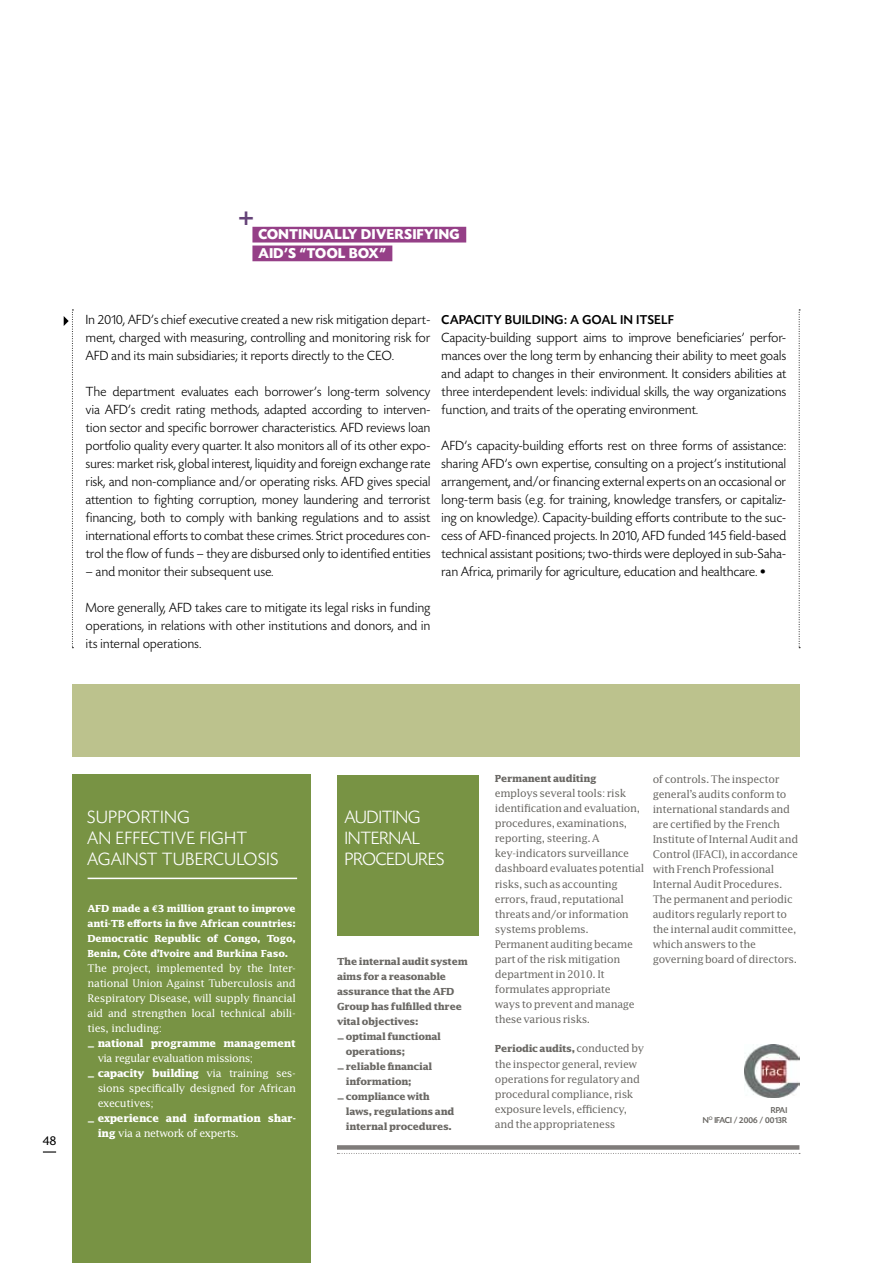
<style>
.page{position:relative;width:893px;height:1263px;background:#fff}
.page>*{position:absolute;margin:0;border:0;box-sizing:border-box;transform-origin:0 0}
.t1{font:700 23.4px "Lucida";color:#654378}
.t2{font:300 18.75px/21px "Today SH";letter-spacing:.04em;color:#fff}
.t3{font:300 18.75px/21px "Today SH";letter-spacing:.01em;color:#fff}
.t4{font:700 15px/18.8px "Today SH";letter-spacing:.04em;color:#fff}
.t5{font:300 13.95px/18px "Today SH";letter-spacing:.025em;color:#000;text-align:justify}
.t6{font:500 13.5px "Today SH";letter-spacing:.05em;color:#000}
.t7{font:13.5px "Today SH";color:#000}
.t8{font:10.5px/15px "Lucida";letter-spacing:-.03em;color:#6a6864}
.t9{font:10.5px/15px "Lucida";letter-spacing:-.03em;color:#fff;text-align:justify}
.t10{font:700 10.5px/15px "Lucida";letter-spacing:-.03em;color:#fff}
.t11{font:700 9.75px "Lucida";letter-spacing:-.03em;color:#6a6864}
.t12{font:700 9.75px/15px "Lucida";letter-spacing:-.02em;color:#fff;text-align:justify}
.t13{font:500 9px/10.5px "Today SH";letter-spacing:.015em;color:#6a6864;text-align:right}
.s1{font-weight:900}
.s2{font-family:"Euro Mono"}
.s3{font-weight:400}
.s4{font-size:10.5px}
.s5{font-weight:400;font-size:10.5px}
</style>
<div class="page">
<svg style="left:43px;top:1151px;width:13px;height:1px"></svg>
<svg style="left:799px;top:310px;width:1px;height:338px"></svg>
<svg style="left:64px;top:310px;width:9px;height:338px"></svg>
<div style="left:72px;top:775px;width:239px;height:488px;background:#789344"></div>
<div style="left:252px;top:227px;width:214px;height:15px;background:#953f87"></div>
<div style="left:252px;top:245px;width:140px;height:16px;background:#953f87"></div>
<svg style="left:337px;top:1153px;width:463px;height:1px"></svg>
<div style="left:337px;top:1145px;width:462px;height:5px;background:#7f7c7a"></div>
<div style="left:337px;top:775px;width:142px;height:161px;background:#789344"></div>
<hr style="left:88px;top:878px;width:209px;height:1px;background:#fff">
<img style="left:745px;top:1045px;width:54px;height:53px">
<div style="left:72px;top:684px;width:727px;height:72px;background:#bcc28d"></div>
<h1 class="t1" style="left:238px;top:203px;width:18px">+</h1>
<p class="t4" style="left:258px;top:225px;width:203px">CONTINUALLY DIVERSIFYING<br>AID’S “TOOL BOX”</p>
<p class="t5" style="left:86px;top:311px;width:346px">In 2010, AFD’s chief executive created a new risk mitigation depart&shy;ment, charged with measuring, controlling and monitoring risk for AFD and its main subsidiaries; it reports directly to the CEO.</p>
<p class="t5" style="left:86px;top:383px;width:346px">The department evaluates each borrower’s long-term solvency via AFD’s credit rating methods, adapted according to interven&shy;tion sector and specific borrower characteristics. AFD reviews loan portfolio quality every quarter. It also monitors all of its other expo&shy;sures: market risk, global interest, liquidity and foreign exchange rate risk, and non-compliance and/or operating risks. AFD gives special attention to fighting corruption, money laundering and terrorist financing, both to comply with banking regulations and to assist international efforts to combat these crimes. Strict procedures con&shy;trol the flow of funds – they are disbursed only to identified entities</p>
<p class="t5" style="left:86px;top:563px;width:189px">– and monitor their subsequent use.</p>
<p class="t5" style="left:86px;top:599px;width:346px">More generally, AFD takes care to mitigate its legal risks in funding operations, in relations with other institutions and donors, and in its internal operations.</p>
<p class="t6" style="left:442px;top:313px;width:234px">CAPACITY BUILDING: A GOAL IN ITSELF</p>
<p class="t5" style="left:442px;top:329px;width:346px">Capacity-building support aims to improve beneficiaries’ perfor&shy;mances over the long term by enhancing their ability to meet goals and adapt to changes in their environment. It considers abilities at three interdependent levels: individual skills, the way organizations function, and traits of the operating environment.</p>
<p class="t5" style="left:442px;top:437px;width:346px">AFD’s capacity-building efforts rest on three forms of assistance: sharing AFD’s own expertise, consulting on a project’s institutional arrangement, and/or financing external experts on an occasional or long-term basis (e.g. for training, knowledge transfers, or capitaliz&shy;ing on knowledge). Capacity-building efforts contribute to the suc&shy;cess of AFD-financed projects. In 2010, AFD funded 145 field-based technical assistant positions; two-thirds were deployed in sub-Saha&shy;ran Africa, primarily for agriculture, education and healthcare. <span class="s1">·</span></p>
<p class="t7" style="left:43px;top:1134px;width:15px">48</p>
<h2 class="t2" style="left:88px;top:807px;width:192px">SUPPORTING<br>AN EFFECTIVE FIGHT<br>AGAINST TUBERCULOSIS</h2>
<h2 class="t3" style="left:345px;top:807px;width:101px">AUDITING<br>INTERNAL<br>PROCEDURES</h2>
<p class="t12" style="left:88px;top:901px;width:210px">AFD made a <span class="s2">€</span>3 million grant to improve anti-TB efforts in five African countries:<br>Democratic Republic of Congo, Togo, Benin, Côte d’Ivoire and Burkina Faso.</p>
<p class="t9" style="left:88px;top:961px;width:210px">The project, implemented by the Inter&shy;national Union Against Tuberculosis and Respiratory Disease, will supply financial aid and strengthen local technical abili&shy;ties, including:</p>
<p class="t10" style="left:88px;top:1036px;width:210px">− national programme management</p>
<p class="t9" style="left:98px;top:1051px;width:157px">via regular evaluation missions;</p>
<p class="t10" style="left:88px;top:1066px;width:210px">− capacity building <span class="s3">via training ses-</span></p>
<p class="t9" style="left:98px;top:1081px;width:200px">sions specifically designed for African</p>
<p class="t9" style="left:98px;top:1096px;width:58px">executives;</p>
<p class="t10" style="left:98px;top:1111px;width:200px;text-indent:-10px">− experience and information shar&shy;ing <span class="s3">via a network of experts.</span></p>
<p class="t11" style="left:337px;top:955px;width:132px">The internal audit system</p>
<p class="t11" style="left:337px;top:970px;width:111px">aims for a reasonable</p>
<p class="t11" style="left:337px;top:985px;width:119px">assurance that the AFD</p>
<p class="t11" style="left:337px;top:1000px;width:126px">Group has fulfilled three</p>
<p class="t11" style="left:337px;top:1015px;width:83px">vital objectives:</p>
<p class="t11" style="left:337px;top:1030px;width:106px"><span class="s4">−</span> optimal functional</p>
<p class="t11" style="left:346px;top:1045px;width:61px">operations;</p>
<p class="t11" style="left:337px;top:1060px;width:97px"><span class="s4">−</span> reliable financial</p>
<p class="t11" style="left:346px;top:1075px;width:67px">information;</p>
<p class="t11" style="left:337px;top:1090px;width:95px"><span class="s4">−</span> compliance with</p>
<p class="t11" style="left:346px;top:1105px;width:110px">laws, regulations and</p>
<p class="t11" style="left:346px;top:1120px;width:108px">internal procedures.</p>
<p class="t11" style="left:495px;top:773px;width:103px">Permanent auditing</p>
<p class="t8" style="left:495px;top:786px;width:151px">employs several tools: risk identification and evaluation, procedures, examinations, reporting, steering. A key-indicators surveillance dashboard evaluates potential risks, such as accounting errors, fraud, reputational threats and/or information systems problems.<br>Permanent auditing became part of the risk mitigation department in 2010. It formulates appropriate<br>ways to prevent and manage these various risks.</p>
<p class="t11" style="left:495px;top:1043px;width:151px">Periodic audits, <span class="s5">conducted by</span></p>
<p class="t8" style="left:495px;top:1056px;width:147px">the inspector general, review operations for regulatory and procedural compliance, risk exposure levels, efficiency, and the appropriateness</p>
<p class="t8" style="left:653px;top:771px;width:147px">of controls. The inspector general’s audits conform to international standards and are certified by the French<br>Institute of Internal Audit and<br>Control (IFACI), in accordance with French Professional<br>Internal Audit Procedures.<br>The permanent and periodic auditors regularly report to the internal audit committee, which answers to the governing board of directors.</p>
<p class="t13" style="left:703px;top:1105px;width:86px">RPAI<br>N <sup>O</sup> IFACI / 2006 / 0013R</p>
</div>
